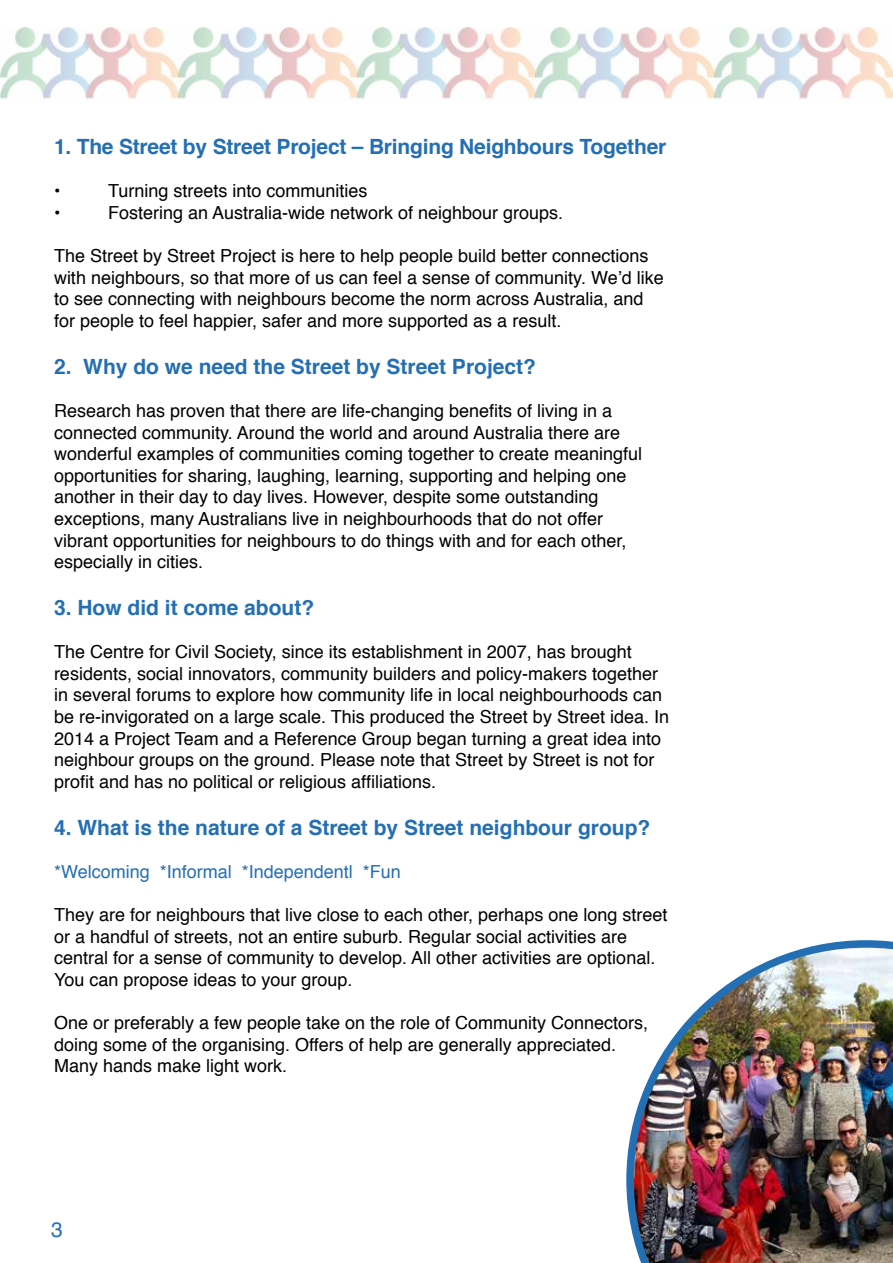
<style>
.page{position:relative;width:893px;height:1263px;background:#fff}
.page>*{position:absolute;margin:0;border:0;box-sizing:border-box;transform-origin:0 0}
.t1{font:700 21px "Helvetica";color:#246fb4}
.t2{font:21px "Helvetica";color:#246fb4}
.t3{font:18px/21.6px "Helvetica";color:#000}
.t4{font:18px "Helvetica";color:#246fb4}
</style>
<div class="page">
<img style="left:0;top:28px;width:893px;height:71px">
<img style="left:626px;top:940px;width:267px;height:323px">
<p class="t1" style="left:54px;top:130px;width:614px">1. The Street by Street Project – Bringing Neighbours Together</p>
<p class="t3" style="left:54px;top:181px;width:8px">•</p>
<p class="t3" style="left:108px;top:181px;width:261px">Turning streets into communities</p>
<p class="t3" style="left:54px;top:202px;width:8px">•</p>
<p class="t3" style="left:108px;top:202px;width:457px">Fostering an Australia-wide network of neighbour groups.</p>
<p class="t3" style="left:54px;top:246px;width:611px">The Street by Street Project is here to help people build better connections with neighbours, so that more of us can feel a sense of community. We’d like to see connecting with neighbours become the norm across Australia, and for people to feel happier, safer and more supported as a result.</p>
<p class="t1" style="left:54px;top:349px;width:483px">2. Why do we need the Street by Street Project?</p>
<p class="t3" style="left:54px;top:400px;width:590px">Research has proven that there are life-changing benefits of living in a connected community. Around the world and around Australia there are wonderful examples of communities coming together to create meaningful opportunities for sharing, laughing, learning, supporting and helping one another in their day to day lives. However, despite some outstanding exceptions, many Australians live in neighbourhoods that do not offer vibrant opportunities for neighbours to do things with and for each other, especially in cities.</p>
<p class="t1" style="left:54px;top:591px;width:262px">3. How did it come about?</p>
<p class="t3" style="left:54px;top:642px;width:617px">The Centre for Civil Society, since its establishment in 2007, has brought residents, social innovators, community builders and policy-makers together in several forums to explore how community life in local neighbourhoods can be re-invigorated on a large scale. This produced the Street by Street idea. In 2014 a Project Team and a Reference Group began turning a great idea into neighbour groups on the ground. Please note that Street by Street is not for profit and has no political or religious affiliations.</p>
<p class="t1" style="left:54px;top:810px;width:598px">4. What is the nature of a Street by Street neighbour group?</p>
<p class="t4" style="left:54px;top:858px;width:348px">*Welcoming *Informal *Independentl *Fun</p>
<p class="t3" style="left:54px;top:904px;width:615px">They are for neighbours that live close to each other, perhaps one long street or a handful of streets, not an entire suburb. Regular social activities are central for a sense of community to develop. All other activities are optional.<br>You can propose ideas to your group.</p>
<p class="t3" style="left:54px;top:1012px;width:596px">One or preferably a few people take on the role of Community Connectors, doing some of the organising. Offers of help are generally appreciated.<br>Many hands make light work.</p>
<p class="t2" style="left:51px;top:1213px;width:13px">3</p>
</div>
